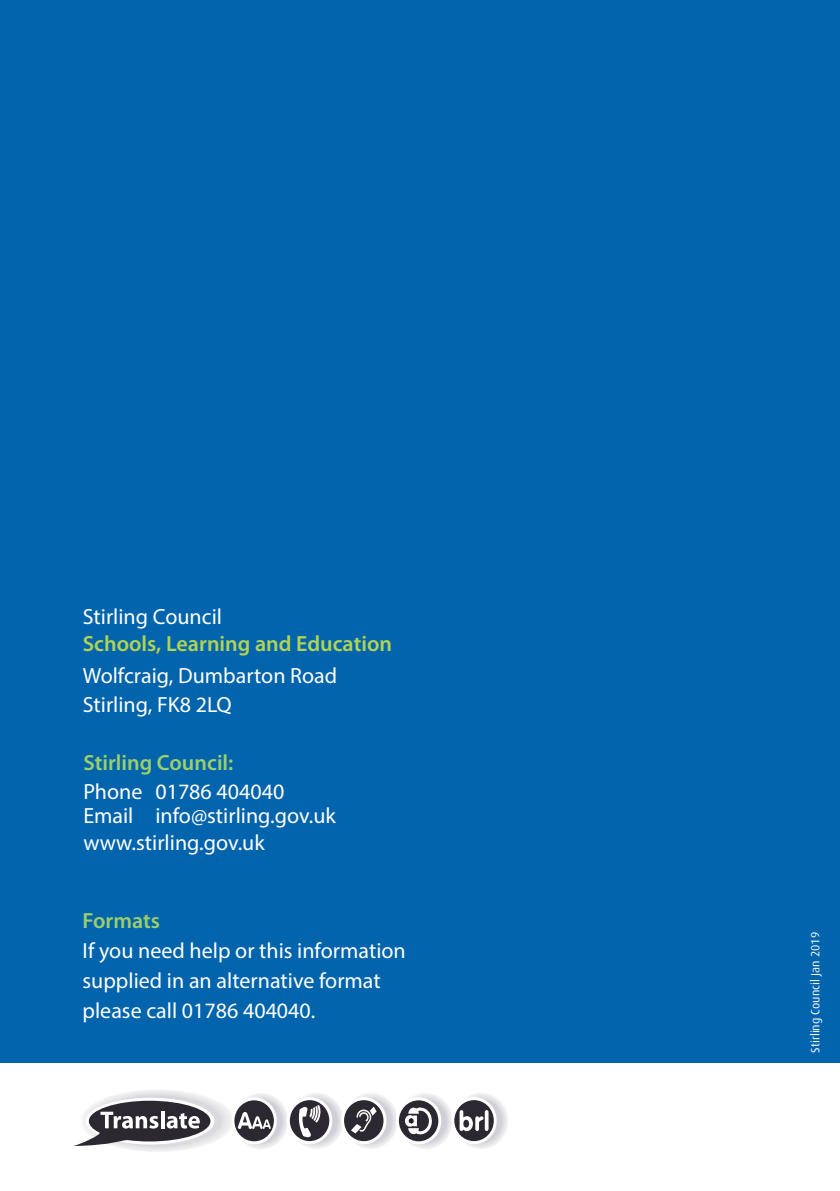
<style>
.page{position:relative;width:840px;height:1191px;background:#fff}
.page>*{position:absolute;margin:0;border:0;box-sizing:border-box;transform-origin:0 0}
.t1{font:22px/30px "Myriad Pro";color:#fff}
.t2{font:600 22px "Myriad Pro";color:#b2d454}
.t3{font:600 22px "Myriad Pro";color:#9dce6b}
.t4{font:12px "Dax";color:#fff}
</style>
<div class="page">
<div style="left:0;top:0;width:839px;height:1062px;background:#0164ad"></div>
<svg style="left:453px;top:1092px;width:55px;height:57px"></svg>
<div style="left:459px;top:1098px;width:43px;height:45px;background:#d8d7dd;border-radius:50%"></div>
<div style="left:460px;top:1099px;width:41px;height:43px;background:#d3d2da;border-radius:50%"></div>
<div style="left:460px;top:1100px;width:41px;height:41px;background:#d0ced6;border-radius:50%"></div>
<svg style="left:229px;top:1094px;width:270px;height:52px"></svg>
<svg style="left:73px;top:1095px;width:148px;height:52px"></svg>
<p class="t1" style="left:83px;top:601px;width:141px">Stirling Council</p>
<p class="t2" style="left:83px;top:631px;width:310px">Schools, Learning and Education</p>
<p class="t1" style="left:83px;top:660px;width:256px;line-height:28.8px">Wolfcraig, Dumbarton Road<br>Stirling, FK8 2LQ</p>
<p class="t3" style="left:83px;top:750px;width:151px">Stirling Council:</p>
<p class="t1" style="left:83px;top:779px;width:254px;line-height:24px">Phone 01786 404040<br>Email info@stirling.gov.uk</p>
<p class="t1" style="left:83px;top:827px;width:183px">www.stirling.gov.uk</p>
<p class="t3" style="left:82px;top:908px;width:79px">Formats</p>
<p class="t1" style="left:82px;top:935px;width:324px">If you need help or this information supplied in an alternative format please call 01786 404040.</p>
<p class="t4" style="left:808px;top:1052px;width:122px;rotate:-90deg">Stirling Council Jan 2019</p>
</div>
